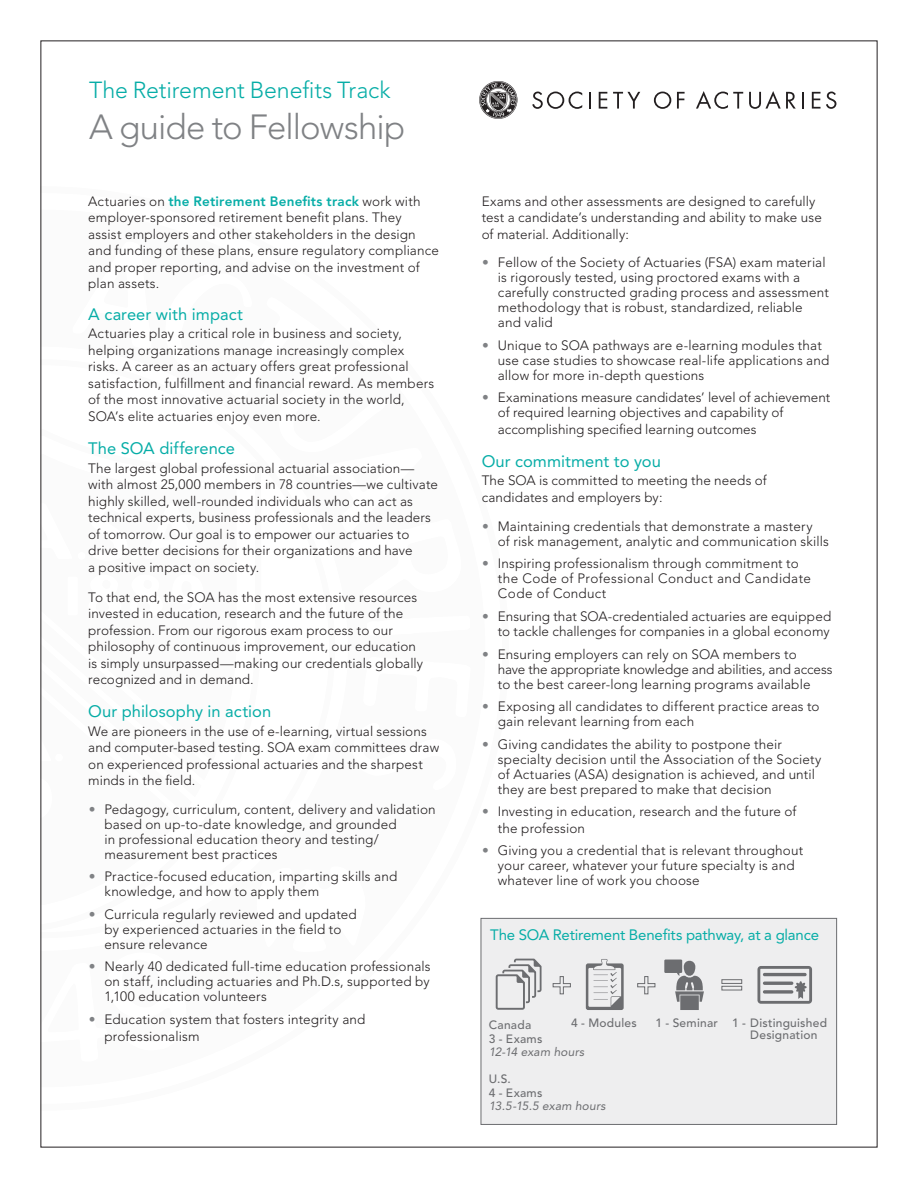
<style>
.page{position:relative;width:918px;height:1188px;background:#fff}
.page>*{position:absolute;margin:0;border:0;box-sizing:border-box;transform-origin:0 0}
.t1{font:300 34.65px "Avenir LT Std";letter-spacing:-.025em;color:#808285}
.t2{font:300 23.1px "Avenir LT Std";letter-spacing:-.005em;color:#07ada7}
.t3{font:16.5px "Avenir LT Std";letter-spacing:.005em;color:#07ada7}
.t4{font:15px "Avenir LT Std";letter-spacing:-.015em;color:#07ada7}
.t5{font:300 13.5px/16.5px "Avenir LT Std";letter-spacing:.01em;color:#231f20}
.t6{font:500 12px/13.5px "Avenir LT Std";letter-spacing:.02em;color:#6c6d70}
.t7{font:italic 12px "Avenir LT Std";letter-spacing:.01em;color:#6c6d70}
.s1{font-weight:800;color:#07ada7}
.s2{color:#808285}
</style>
<div class="page">
<svg style="left:532px;top:92px;width:50px;height:17px"></svg>
<svg style="left:589px;top:92px;width:2px;height:17px"></svg>
<svg style="left:599px;top:92px;width:8px;height:17px"></svg>
<svg style="left:613px;top:92px;width:27px;height:17px"></svg>
<svg style="left:654px;top:92px;width:17px;height:17px"></svg>
<svg style="left:677px;top:92px;width:8px;height:17px"></svg>
<svg style="left:696px;top:91px;width:47px;height:18px"></svg>
<svg style="left:749px;top:91px;width:47px;height:18px"></svg>
<svg style="left:802px;top:92px;width:2px;height:17px"></svg>
<svg style="left:812px;top:92px;width:24px;height:17px"></svg>
<svg style="left:479px;top:81px;width:38px;height:38px"></svg>
<div style="left:481px;top:918px;width:356px;height:207px;background:#eeeeef;border:1px solid #6c6d70"></div>
<svg style="left:496px;top:959px;width:46px;height:51px"></svg>
<svg style="left:552px;top:976px;width:19px;height:19px"></svg>
<svg style="left:664px;top:960px;width:40px;height:50px"></svg>
<svg style="left:637px;top:976px;width:19px;height:19px"></svg>
<svg style="left:586px;top:959px;width:38px;height:51px"></svg>
<svg style="left:757px;top:966px;width:55px;height:38px"></svg>
<hr style="left:763px;top:982px;width:30px;height:3px;background:#6c6d70;border-radius:2px">
<svg style="left:763px;top:990px;width:30px;height:4px"></svg>
<hr style="left:763px;top:973px;width:44px;height:3px;background:#6c6d70;border-radius:2px">
<div style="left:721px;top:979px;width:21px;height:5px;border:1px solid #6c6d70"></div>
<div style="left:721px;top:986px;width:21px;height:4px;border:1px solid #6c6d70"></div>
<h2 class="t2" style="left:89px;top:77px;width:303px">The Retirement Benefits Track</h2>
<h1 class="t1" style="left:89px;top:107px;width:318px">A guide to Fellowship</h1>
<p class="t5" style="left:88px;top:193px;width:352px">Actuaries on <span class="s1">the Retirement Benefits track</span> work with employer-sponsored retirement benefit plans. They<br>assist employers and other stakeholders in the design and funding of these plans, ensure regulatory compliance and proper reporting, and advise on the investment of plan assets.</p>
<p class="t3" style="left:88px;top:304px;width:156px">A career with impact</p>
<p class="t5" style="left:88px;top:326px;width:348px">Actuaries play a critical role in business and society, helping organizations manage increasingly complex risks. A career as an actuary offers great professional satisfaction, fulfillment and financial reward. As members of the most innovative actuarial society in the world, SOA’s elite actuaries enjoy even more.</p>
<p class="t3" style="left:88px;top:439px;width:148px">The SOA difference</p>
<p class="t5" style="left:88px;top:460px;width:351px">The largest global professional actuarial association— with almost 25,000 members in 78 countries—we cultivate highly skilled, well-rounded individuals who can act as technical experts, business professionals and the leaders of tomorrow. Our goal is to empower our actuaries to drive better decisions for their organizations and have<br>a positive impact on society.</p>
<p class="t5" style="left:88px;top:589px;width:336px">To that end, the SOA has the most extensive resources invested in education, research and the future of the profession. From our rigorous exam process to our philosophy of continuous improvement, our education is simply unsurpassed—making our credentials globally recognized and in demand.</p>
<p class="t3" style="left:88px;top:702px;width:184px">Our philosophy in action</p>
<p class="t5" style="left:88px;top:723px;width:352px">We are pioneers in the use of e-learning, virtual sessions and computer-based testing. SOA exam committees draw on experienced professional actuaries and the sharpest minds in the field.</p>
<p class="t5" style="left:104px;top:802px;width:333px;line-height:15px;text-indent:-16px"><span class="s2">•</span> Pedagogy, curriculum, content, delivery and validation based on up-to-date knowledge, and grounded<br>in professional education theory and testing/ measurement best practices</p>
<p class="t5" style="left:104px;top:869px;width:294px;line-height:15px;text-indent:-16px"><span class="s2">•</span> Practice-focused education, imparting skills and knowledge, and how to apply them</p>
<p class="t5" style="left:104px;top:907px;width:254px;line-height:15px;text-indent:-16px"><span class="s2">•</span> Curricula regularly reviewed and updated by experienced actuaries in the field to ensure relevance</p>
<p class="t5" style="left:104px;top:959px;width:328px;line-height:15px;text-align:justify;text-indent:-16px"><span class="s2">•</span> Nearly 40 dedicated full-time education professionals on staff, including actuaries and Ph.D.s, supported by 1,100 education volunteers</p>
<p class="t5" style="left:104px;top:1011px;width:262px;text-indent:-16px"><span class="s2">•</span> Education system that fosters integrity and professionalism</p>
<p class="t5" style="left:482px;top:193px;width:342px">Exams and other assessments are designed to carefully test a candidate’s understanding and ability to make use of material. Additionally:</p>
<p class="t5" style="left:498px;top:255px;width:333px;line-height:15px;text-indent:-16px"><span class="s2">•</span> Fellow of the Society of Actuaries (FSA) exam material is rigorously tested, using proctored exams with a carefully constructed grading process and assessment methodology that is robust, standardized, reliable<br>and valid</p>
<p class="t5" style="left:498px;top:338px;width:333px;line-height:15px;text-indent:-16px"><span class="s2">•</span> Unique to SOA pathways are e-learning modules that use case studies to showcase real-life applications and allow for more in-depth questions</p>
<p class="t5" style="left:498px;top:390px;width:334px;line-height:15px;text-indent:-16px"><span class="s2">•</span> Examinations measure candidates’ level of achievement of required learning objectives and capability of</p>
<p class="t5" style="left:498px;top:421px;width:260px">accomplishing specified learning outcomes</p>
<p class="t3" style="left:482px;top:452px;width:181px">Our commitment to you</p>
<p class="t5" style="left:482px;top:472px;width:287px;line-height:17.1px">The SOA is committed to meeting the needs of candidates and employers by:</p>
<p class="t5" style="left:498px;top:519px;width:333px;line-height:15px;text-indent:-16px"><span class="s2">•</span> Maintaining credentials that demonstrate a mastery<br>of risk management, analytic and communication skills</p>
<p class="t5" style="left:498px;top:556px;width:315px;line-height:15px;text-indent:-16px"><span class="s2">•</span> Inspiring professionalism through commitment to the Code of Professional Conduct and Candidate<br>Code of Conduct</p>
<p class="t5" style="left:482px;top:609px;width:351px;line-height:15px;text-align:right"><span class="s2">•</span> Ensuring that SOA-credentialed actuaries are equipped to tackle challenges for companies in a global economy</p>
<p class="t5" style="left:498px;top:646px;width:336px;line-height:15px;text-indent:-16px"><span class="s2">•</span> Ensuring employers can rely on SOA members to<br>have the appropriate knowledge and abilities, and access to the best career-long learning programs available</p>
<p class="t5" style="left:498px;top:699px;width:323px;line-height:15px;text-indent:-16px"><span class="s2">•</span> Exposing all candidates to different practice areas to gain relevant learning from each</p>
<p class="t5" style="left:498px;top:737px;width:325px;line-height:15px;text-indent:-16px"><span class="s2">•</span> Giving candidates the ability to postpone their specialty decision until the Association of the Society of Actuaries (ASA) designation is achieved, and until they are best prepared to make that decision</p>
<p class="t5" style="left:498px;top:803px;width:300px;text-indent:-16px"><span class="s2">•</span> Investing in education, research and the future of the profession</p>
<p class="t5" style="left:498px;top:843px;width:307px;line-height:15px;text-indent:-16px"><span class="s2">•</span> Giving you a credential that is relevant throughout your career, whatever your future specialty is and whatever line of work you choose</p>
<p class="t4" style="left:490px;top:926px;width:330px">The SOA Retirement Benefits pathway, at a glance</p>
<p class="t6" style="left:571px;top:1016px;width:67px">4 - Modules</p>
<p class="t6" style="left:750px;top:1017px;width:78px;line-height:12px;text-indent:-95px">1 - Seminar 1 - Distinguished<br>Designation</p>
<p class="t6" style="left:489px;top:1019px;width:55px">Canada<br>3 - Exams</p>
<p class="t7" style="left:489px;top:1045px;width:97px">12-14 exam hours</p>
<p class="t6" style="left:489px;top:1073px;width:55px">U.S.<br>4 - Exams</p>
<p class="t7" style="left:489px;top:1099px;width:118px">13.5-15.5 exam hours</p>
</div>
